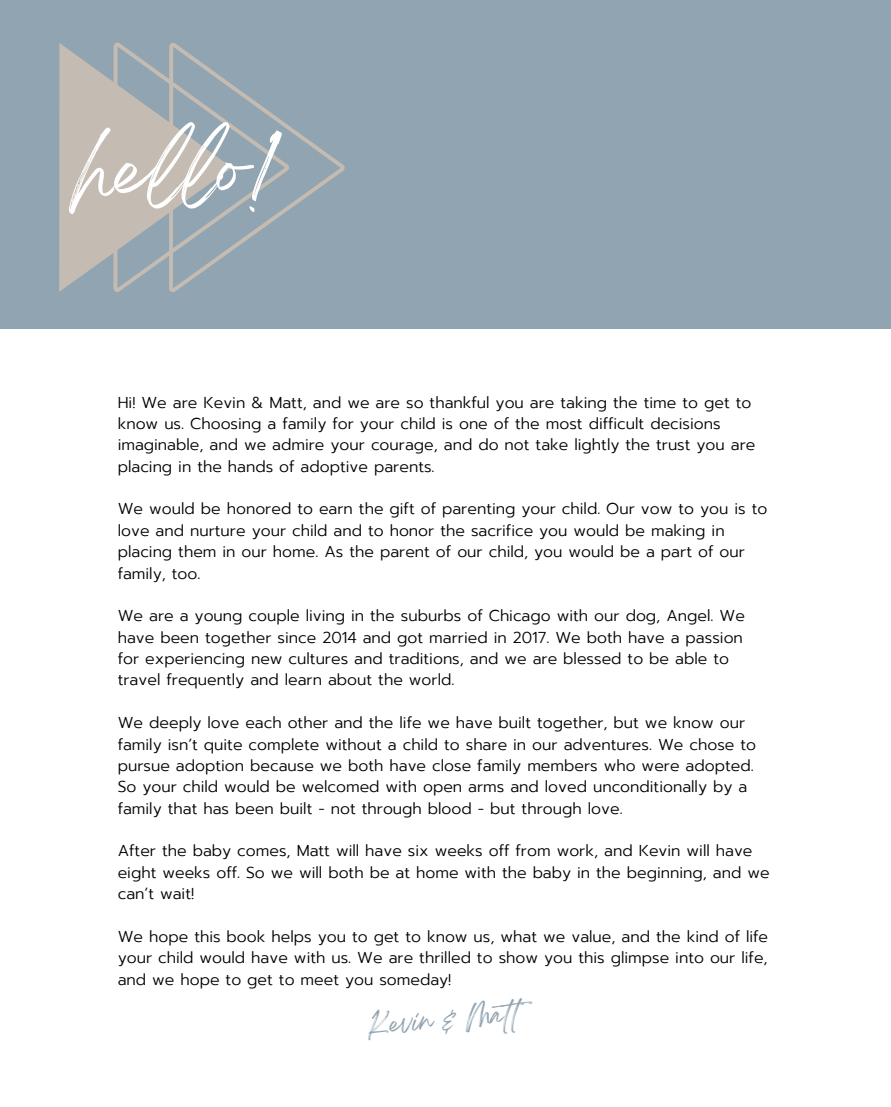
<style>
.page{position:relative;width:891px;height:1107px;background:#fff}
.page>*{position:absolute;margin:0;border:0;box-sizing:border-box;transform-origin:0 0}
.t1{font:68.1px "Breathing";color:#fff}
.t2{font:23.1px "Breathing";color:#91a4b1}
.t3{font:300 15.75px/21.3px "Prompt";color:#000}
</style>
<div class="page">
<div style="left:0;top:0;width:891px;height:328px;background:#91a4b1"></div>
<svg style="left:59px;top:43px;width:54px;height:249px;background:#bbb7b1"></svg>
<svg style="left:113px;top:43px;width:56px;height:249px;fill:#c4bcb2"></svg>
<svg style="left:169px;top:43px;width:176px;height:249px"></svg>
<p class="t1" style="left:73px;top:148px;width:204px">hello!</p>
<p class="t3" style="left:118px;top:392px;width:639px">Hi! We are Kevin &amp; Matt, and we are so thankful you are taking the time to get to know us. Choosing a family for your child is one of the most difficult decisions imaginable, and we admire your courage, and do not take lightly the trust you are placing in the hands of adoptive parents.</p>
<h1 class="t3" style="left:118px;top:499px;width:651px">We would be honored to earn the gift of parenting your child. Our vow to you is to love and nurture your child and to honor the sacrifice you would be making in placing them in our home. As the parent of our child, you would be a part of our family, too.</h1>
<p class="t3" style="left:118px;top:605px;width:629px">We are a young couple living in the suburbs of Chicago with our dog, Angel. We have been together since 2014 and got married in 2017. We both have a passion for experiencing new cultures and traditions, and we are blessed to be able to travel frequently and learn about the world.</p>
<p class="t3" style="left:118px;top:712px;width:640px">We deeply love each other and the life we have built together, but we know our family isn’t quite complete without a child to share in our adventures. We chose to pursue adoption because we both have close family members who were adopted.<br>So your child would be welcomed with open arms and loved unconditionally by a family that has been built - not through blood - but through love.</p>
<p class="t3" style="left:118px;top:841px;width:653px">After the baby comes, Matt will have six weeks off from work, and Kevin will have eight weeks off. So we will both be at home with the baby in the beginning, and we can’t wait!</p>
<p class="t3" style="left:118px;top:926px;width:652px;text-align:justify">We hope this book helps you to get to know us, what we value, and the kind of life your child would have with us. We are thrilled to show you this glimpse into our life, and we hope to get to meet you someday!</p>
<p class="t2" style="left:367px;top:1019px;width:146px;rotate:-5deg">Kevin &amp; Mat</p>
</div>
